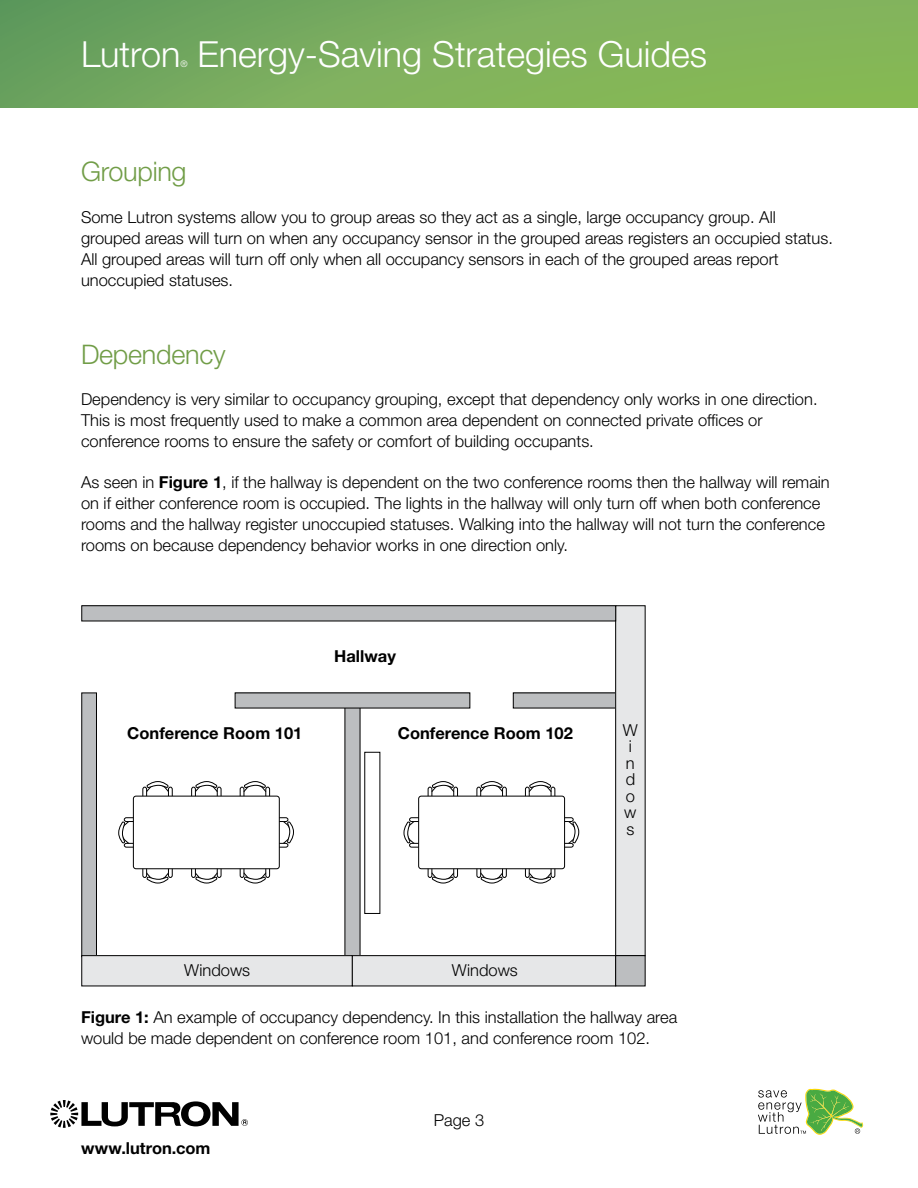
<style>
.page{position:relative;width:918px;height:1188px;background:#fff}
.page>*{position:absolute;margin:0;border:0;box-sizing:border-box;transform-origin:0 0}
.t1{font:300 36px "Helvetica Neue LT Std";color:#fff}
.t2{font:300 27px "Helvetica Neue LT Std";letter-spacing:-.01em;color:#719d47}
.t3{font:300 16.5px/21px "Helvetica Neue LT Std";color:#000}
.t4{font:700 16.5px "Helvetica Neue LT Std";color:#000}
.t5{font:300 9px "Helvetica Neue LT Std";color:#fff}
.s1{font-weight:700}
</style>
<div class="page">
<div style="left:0;top:0;width:918px;height:108px;background:linear-gradient(to right,#6aa160,#8cbc58)"></div>
<svg style="left:758px;top:1089px;width:105px;height:46px"></svg>
<svg style="left:50px;top:1100px;width:198px;height:28px"></svg>
<div style="left:345px;top:707px;width:15px;height:249px;background:#bcbec0"></div>
<div style="left:513px;top:693px;width:113px;height:15px;background:#bcbec0"></div>
<div style="left:616px;top:606px;width:29px;height:350px;background:#e6e7e8"></div>
<div style="left:615px;top:605px;width:31px;height:351px;border:1px solid #000"></div>
<div style="left:82px;top:606px;width:534px;height:15px;background:#bcbec0"></div>
<div style="left:81px;top:605px;width:535px;height:16px;border:1px solid #000"></div>
<div style="left:82px;top:693px;width:14px;height:264px;background:#bcbec0"></div>
<div style="left:81px;top:693px;width:16px;height:264px;border:1px solid #000"></div>
<div style="left:82px;top:956px;width:270px;height:30px;background:#e6e7e8"></div>
<div style="left:81px;top:955px;width:272px;height:31px;border:1px solid #000"></div>
<div style="left:352px;top:956px;width:264px;height:30px;background:#e6e7e8"></div>
<div style="left:352px;top:955px;width:264px;height:31px;border:1px solid #000"></div>
<div style="left:235px;top:693px;width:235px;height:15px;background:#bcbec0"></div>
<div style="left:616px;top:956px;width:29px;height:30px;background:#bcbec0"></div>
<div style="left:615px;top:955px;width:31px;height:31px;border:1px solid #000"></div>
<div style="left:240px;top:852px;width:4px;height:26px;border:1px solid #000;border-radius:2px"></div>
<div style="left:266px;top:852px;width:4px;height:26px;border:1px solid #000;border-radius:2px"></div>
<svg style="left:244px;top:872px;width:22px;height:11px"></svg>
<div style="left:262px;top:843px;width:26px;height:4px;border:1px solid #000;border-radius:2px"></div>
<div style="left:262px;top:818px;width:26px;height:4px;border:1px solid #000;border-radius:2px"></div>
<svg style="left:283px;top:821px;width:11px;height:23px"></svg>
<div style="left:124px;top:818px;width:26px;height:4px;border:1px solid #000;border-radius:2px"></div>
<div style="left:124px;top:843px;width:26px;height:4px;border:1px solid #000;border-radius:2px"></div>
<svg style="left:118px;top:821px;width:11px;height:23px"></svg>
<div style="left:191px;top:852px;width:5px;height:26px;border:1px solid #000;border-radius:2px"></div>
<div style="left:217px;top:852px;width:4px;height:26px;border:1px solid #000;border-radius:2px"></div>
<svg style="left:195px;top:872px;width:23px;height:11px"></svg>
<div style="left:143px;top:852px;width:4px;height:26px;border:1px solid #000;border-radius:2px"></div>
<div style="left:168px;top:852px;width:4px;height:26px;border:1px solid #000;border-radius:2px"></div>
<svg style="left:146px;top:872px;width:23px;height:11px"></svg>
<div style="left:240px;top:787px;width:4px;height:26px;border:1px solid #000;border-radius:2px"></div>
<div style="left:266px;top:787px;width:4px;height:26px;border:1px solid #000;border-radius:2px"></div>
<svg style="left:244px;top:781px;width:22px;height:11px"></svg>
<div style="left:191px;top:787px;width:5px;height:26px;border:1px solid #000;border-radius:2px"></div>
<div style="left:217px;top:787px;width:4px;height:26px;border:1px solid #000;border-radius:2px"></div>
<svg style="left:195px;top:781px;width:23px;height:11px"></svg>
<div style="left:143px;top:787px;width:4px;height:26px;border:1px solid #000;border-radius:2px"></div>
<div style="left:168px;top:787px;width:4px;height:26px;border:1px solid #000;border-radius:2px"></div>
<svg style="left:146px;top:781px;width:23px;height:11px"></svg>
<div style="left:133px;top:796px;width:146px;height:73px;background:#fff;border-radius:3px"></div>
<div style="left:133px;top:796px;width:146px;height:73px;border:1px solid #000;border-radius:3px"></div>
<div style="left:525px;top:852px;width:4px;height:26px;border:1px solid #000;border-radius:2px"></div>
<div style="left:551px;top:852px;width:4px;height:26px;border:1px solid #000;border-radius:2px"></div>
<svg style="left:529px;top:872px;width:22px;height:11px"></svg>
<div style="left:548px;top:843px;width:25px;height:4px;border:1px solid #000;border-radius:2px"></div>
<div style="left:548px;top:818px;width:25px;height:4px;border:1px solid #000;border-radius:2px"></div>
<svg style="left:568px;top:821px;width:11px;height:23px"></svg>
<div style="left:409px;top:818px;width:26px;height:4px;border:1px solid #000;border-radius:2px"></div>
<div style="left:409px;top:843px;width:26px;height:4px;border:1px solid #000;border-radius:2px"></div>
<svg style="left:404px;top:821px;width:11px;height:23px"></svg>
<div style="left:477px;top:852px;width:4px;height:26px;border:1px solid #000;border-radius:2px"></div>
<div style="left:502px;top:852px;width:5px;height:26px;border:1px solid #000;border-radius:2px"></div>
<svg style="left:480px;top:872px;width:23px;height:11px"></svg>
<div style="left:428px;top:852px;width:4px;height:26px;border:1px solid #000;border-radius:2px"></div>
<div style="left:454px;top:852px;width:4px;height:26px;border:1px solid #000;border-radius:2px"></div>
<svg style="left:432px;top:872px;width:22px;height:11px"></svg>
<div style="left:525px;top:787px;width:4px;height:26px;border:1px solid #000;border-radius:2px"></div>
<div style="left:551px;top:787px;width:4px;height:26px;border:1px solid #000;border-radius:2px"></div>
<svg style="left:529px;top:781px;width:22px;height:11px"></svg>
<div style="left:477px;top:787px;width:4px;height:26px;border:1px solid #000;border-radius:2px"></div>
<div style="left:502px;top:787px;width:5px;height:26px;border:1px solid #000;border-radius:2px"></div>
<svg style="left:480px;top:781px;width:23px;height:11px"></svg>
<div style="left:428px;top:787px;width:4px;height:26px;border:1px solid #000;border-radius:2px"></div>
<div style="left:454px;top:787px;width:4px;height:26px;border:1px solid #000;border-radius:2px"></div>
<svg style="left:432px;top:781px;width:22px;height:11px"></svg>
<div style="left:419px;top:796px;width:146px;height:73px;background:#fff;border-radius:3px"></div>
<div style="left:418px;top:796px;width:147px;height:73px;border:1px solid #000;border-radius:3px"></div>
<h1 class="t1" style="left:81px;top:32px;width:101px">Lutron</h1>
<p class="t5" style="left:180px;top:58px;width:9px">®</p>
<h1 class="t1" style="left:198px;top:32px;width:511px">Energy-Saving Strategies Guides</h1>
<h2 class="t2" style="left:81px;top:155px;width:107px">Grouping</h2>
<p class="t3" style="left:81px;top:206px;width:753px">Some Lutron systems allow you to group areas so they act as a single, large occupancy group. All grouped areas will turn on when any occupancy sensor in the grouped areas registers an occupied status.<br>All grouped areas will turn off only when all occupancy sensors in each of the grouped areas report unoccupied statuses.</p>
<h2 class="t2" style="left:81px;top:337px;width:146px">Dependency</h2>
<p class="t3" style="left:81px;top:388px;width:738px">Dependency is very similar to occupancy grouping, except that dependency only works in one direction.<br>This is most frequently used to make a common area dependent on connected private offices or conference rooms to ensure the safety or comfort of building occupants.</p>
<p class="t3" style="left:81px;top:471px;width:750px">As seen in <span class="s1">Figure 1</span>, if the hallway is dependent on the two conference rooms then the hallway will remain on if either conference room is occupied. The lights in the hallway will only turn off when both conference rooms and the hallway register unoccupied statuses. Walking into the hallway will not turn the conference rooms on because dependency behavior works in one direction only.</p>
<p class="t4" style="left:334px;top:646px;width:63px">Hallway</p>
<p class="t4" style="left:127px;top:722px;width:177px">Conference Room 101</p>
<p class="t4" style="left:398px;top:723px;width:177px">Conference Room 102</p>
<p class="t3" style="left:623px;top:721px;width:16px;line-height:16.5px">W i n d o w s</p>
<p class="t3" style="left:184px;top:960px;width:68px">Windows</p>
<p class="t3" style="left:452px;top:960px;width:68px">Windows</p>
<p class="t3" style="left:81px;top:1006px;width:598px"><span class="s1">Figure 1:</span> An example of occupancy dependency. In this installation the hallway area would be made dependent on conference room 101, and conference room 102.</p>
<p class="t4" style="left:81px;top:1138px;width:131px">www.lutron.com</p>
<p class="t3" style="left:434px;top:1109px;width:52px">Page 3</p>
</div>
